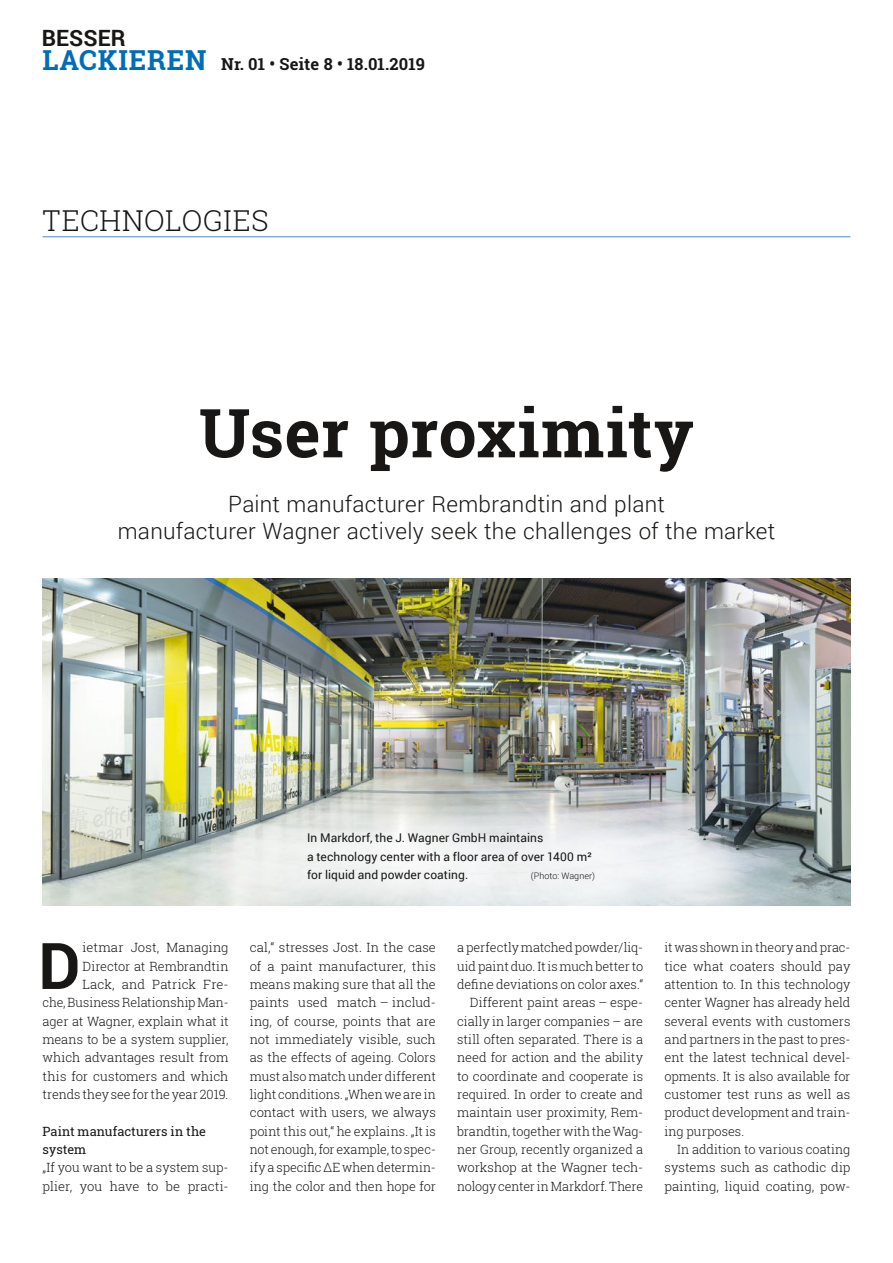
<style>
.page{position:relative;width:893px;height:1263px;background:#fff}
.page>*{position:absolute;margin:0;border:0;box-sizing:border-box;transform-origin:0 0}
.ues_2{font:700 67.5px "Roboto Slab";letter-spacing:.005em;color:#181716}
.gt_initial{font:700 64.35px "Roboto";color:#181716}
.t1{font:300 28.8px "Roboto Slab";letter-spacing:.015em;color:#181716}
.t2{font:700 27.6px "Roboto Slab";letter-spacing:.025em;color:#006db7}
.unterzeile{font:300 22.5px/27px "Roboto";letter-spacing:.015em;color:#181716;text-align:center}
.t3{font:700 22.35px "Roboto";letter-spacing:.005em;color:#181716}
.t4{font:700 16.5px "Roboto Slab";letter-spacing:.01em;color:#181716}
.gt_mit_einzug{font:300 12.75px/18.3px "Roboto Slab";letter-spacing:-.005em;color:#181716;text-align:justify}
.gt_ohne_einzug{font:300 12.75px/18.3px "Roboto Slab";letter-spacing:-.005em;color:#181716;text-align:justify}
.gt_initial-2{font:300 12.75px/18.3px "Roboto Slab";letter-spacing:-.005em;color:#181716;text-align:right}
.zue{font:12.75px/18.3px "Roboto Slab";letter-spacing:.005em;color:#181716}
.bu{font:12px/18.3px "Roboto";letter-spacing:.005em;color:#181716}
.bu-2{font:300 9px "Roboto";letter-spacing:.01em;color:#181716}
</style>
<div class="page">
<hr style="left:43px;top:236px;width:807px;height:1px;background:#6794ce">
<img style="left:43px;top:578px;width:807px;height:327px">
<h3 class="t3" style="left:42px;top:22px;width:85px">BESSER</h3>
<h3 class="t2" style="left:43px;top:41px;width:165px">LACKIEREN</h3>
<p class="t4" style="left:221px;top:53px;width:205px">Nr. 01 • Seite 8 • 18.01.2019</p>
<h3 class="t1" style="left:43px;top:201px;width:228px">TECHNOLOGIES</h3>
<p class="ues_2" style="left:199px;top:387px;width:496px">User proximity</p>
<p class="unterzeile" style="left:118px;top:490px;width:659px">Paint manufacturer Rembrandtin and plant<br>manufacturer Wagner actively seek the challenges of the market</p>
<p class="bu" style="left:307px;top:828px;width:286px">In Markdorf, the J. Wagner GmbH maintains<br>a technology center with a floor area of over 1400 m² for liquid and powder coating.</p>
<p class="bu-2" style="left:531px;top:869px;width:66px">(Photo: Wagner)</p>
<p class="gt_initial-2" style="left:43px;top:938px;width:188px">ietmar Jost, Managing<br>Director at Rembrandtin<br>Lack, and Patrick Fre-<br>che, Business Relationship Man&shy;ager at Wagner, explain what it means to be a system supplier, which advantages result from this for customers and which trends they see for the year 2019.</p>
<p class="zue" style="left:43px;top:1122px;width:165px">Paint manufacturers in the system</p>
<p class="gt_ohne_einzug" style="left:43px;top:1158px;width:188px">„If you want to be a system sup&shy;plier, you have to be practi-</p>
<p class="gt_initial" style="left:38px;top:921px;width:44px">D</p>
<p class="gt_ohne_einzug" style="left:250px;top:938px;width:188px">cal,“ stresses Jost. In the case of a paint manufacturer, this means making sure that all the paints used match – includ&shy;ing, of course, points that are not immediately visible, such as the effects of ageing. Colors must also match under different light conditions. „When we are in contact with users, we always point this out,“ he explains. „It is not enough, for example, to spec&shy;ify a specific ΔE when determin&shy;ing the color and then hope for</p>
<p class="gt_ohne_einzug" style="left:457px;top:938px;width:188px">a perfectly matched powder/liq&shy;uid paint duo. It is much better to define deviations on color axes.“</p>
<p class="gt_mit_einzug" style="left:457px;top:993px;width:188px;text-indent:13px">Different paint areas – espe&shy;cially in larger companies – are still often separated. There is a need for action and the ability to coordinate and cooperate is required. In order to create and maintain user proximity, Rem&shy;brandtin, together with the Wag&shy;ner Group, recently organized a workshop at the Wagner tech&shy;nology center in Markdorf. There</p>
<p class="gt_mit_einzug" style="left:664px;top:938px;width:188px">it was shown in theory and prac&shy;tice what coaters should pay attention to. In this technology center Wagner has already held several events with customers and partners in the past to pres&shy;ent the latest technical devel&shy;opments. It is also available for customer test runs as well as product development and train&shy;ing purposes.</p>
<p class="gt_mit_einzug" style="left:664px;top:1140px;width:188px;text-indent:13px">In addition to various coating systems such as cathodic dip painting, liquid coating, pow-</p>
</div>
